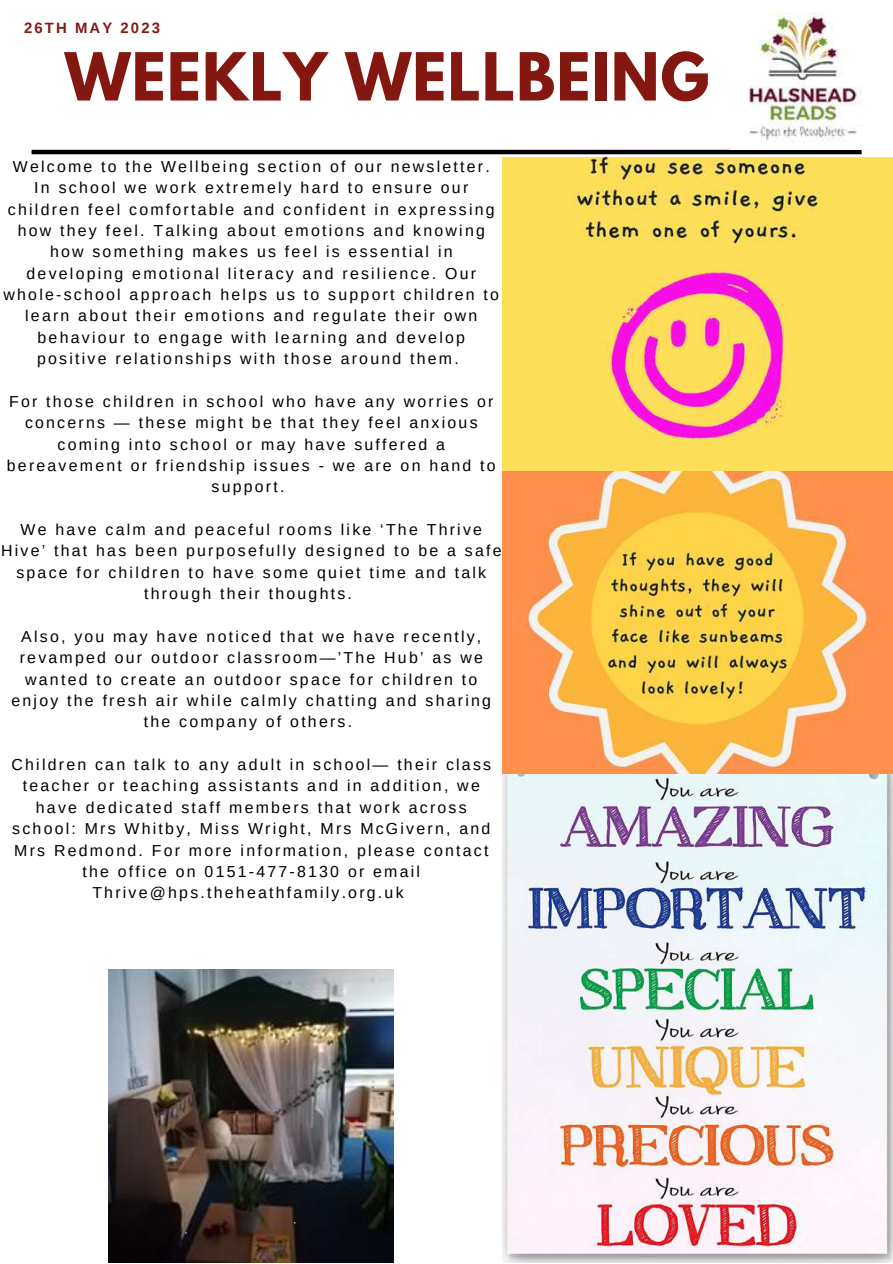
<style>
.page{position:relative;width:893px;height:1264px;background:#fff}
.page>*{position:absolute;margin:0;border:0;box-sizing:border-box;transform-origin:0 0}
.t1{font:700 58.65px "League Spartan";letter-spacing:.02em;color:#841811}
.t2{font:15.9px/21.3px "Arimo";letter-spacing:.14em;color:#000;text-align:center}
.t3{font:700 14.85px "Arimo";letter-spacing:.14em;color:#841811}
</style>
<div class="page">
<hr style="left:32px;top:150px;width:829px;height:4px;background:#000">
<img style="left:749px;top:12px;width:113px;height:131px">
<img style="left:502px;top:158px;width:390px;height:1104px">
<img style="left:109px;top:969px;width:284px;height:293px">
<p class="t3" style="left:24px;top:20px;width:137px">26TH MAY 2023</p>
<h1 class="t1" style="left:65px;top:48px;width:646px">WEEKLY WELLBEING</h1>
<p class="t2" style="left:4px;top:156px;width:497px">Welcome to the Wellbeing section of our newsletter.<br>In school we work extremely hard to ensure our children feel comfortable and confident in expressing how they feel. Talking about emotions and knowing how something makes us feel is essential in developing emotional literacy and resilience. Our whole-school approach helps us to support children to learn about their emotions and regulate their own behaviour to engage with learning and develop positive relationships with those around them.</p>
<p class="t2" style="left:7px;top:391px;width:490px">For those children in school who have any worries or concerns — these might be that they feel anxious coming into school or may have suffered a bereavement or friendship issues - we are on hand to support.</p>
<p class="t2" style="left:1px;top:519px;width:502px">We have calm and peaceful rooms like ‘The Thrive Hive’ that has been purposefully designed to be a safe space for children to have some quiet time and talk through their thoughts.</p>
<p class="t2" style="left:12px;top:625px;width:481px">Also, you may have noticed that we have recently, revamped our outdoor classroom—’The Hub’ as we wanted to create an outdoor space for children to enjoy the fresh air while calmly chatting and sharing the company of others.</p>
<p class="t2" style="left:12px;top:754px;width:481px">Children can talk to any adult in school— their class teacher or teaching assistants and in addition, we have dedicated staff members that work across school: Mrs Whitby, Miss Wright, Mrs McGivern, and Mrs Redmond. For more information, please contact the office on 0151-477-8130 or email Thrive@hps.theheathfamily.org.uk</p>
</div>
